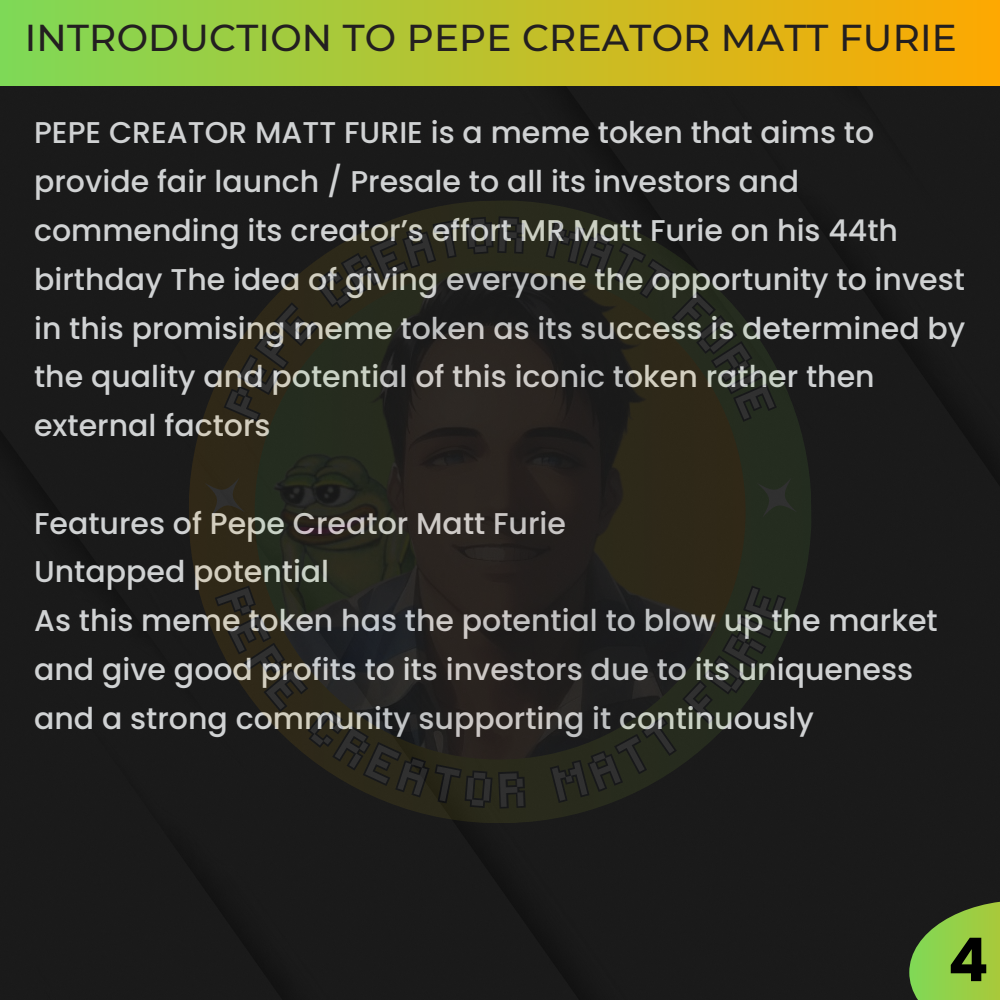
<style>
.page{position:relative;width:1000px;height:1000px;background:#fff}
.page>*{position:absolute;margin:0;border:0;box-sizing:border-box;transform-origin:0 0}
.t1{font:700 60.25px "Poppins";color:#000}
.t2{font:500 37.35px "Montserrat";letter-spacing:.005em;color:#231f20}
.t3{font:500 30px/48.8px "Poppins";color:#d0d2d3}
</style>
<div class="page">
<div style="left:0;top:85px;width:1000px;height:915px;background:#1a1a1a"></div>
<div style="left:0;top:0;width:1000px;height:85px;background:linear-gradient(to right,#7ed957,#fea801)"></div>
<svg style="left:909px;top:900px;width:91px;height:100px;background:#7caa3d"></svg>
<svg style="left:185px;top:196px;width:630px;height:631px;background:#1e1e1a"></svg>
<img style="left:239px;top:452px;width:26px;height:131px">
<img style="left:255px;top:271px;width:488px;height:488px;border-radius:50%">
<svg style="left:190px;top:462px;width:70px;height:70px;background:#2e2819"></svg>
<svg style="left:742px;top:462px;width:70px;height:70px;background:#252b20"></svg>
<svg style="left:221px;top:214px;width:305px;height:210px;background:#23221b"></svg>
<svg style="left:543px;top:219px;width:236px;height:205px;background:#21211a"></svg>
<svg style="left:212px;top:583px;width:315px;height:227px;background:#23211c"></svg>
<svg style="left:548px;top:583px;width:240px;height:222px;background:#1f201c"></svg>
<p class="t2" style="left:25px;top:15px;width:933px">INTRODUCTION TO PEPE CREATOR MATT FURIE</p>
<p class="t3" style="left:34px;top:109px;width:932px">PEPE CREATOR MATT FURIE is a meme token that aims to provide fair launch / Presale to all its investors and commending its creator’s effort MR Matt Furie on his 44th birthday The idea of giving everyone the opportunity to invest in this promising meme token as its success is determined by the quality and potential of this iconic token rather then external factors</p>
<p class="t3" style="left:34px;top:499px;width:533px">Features of Pepe Creator Matt Furie</p>
<p class="t3" style="left:34px;top:547px;width:297px">Untapped potential</p>
<p class="t3" style="left:34px;top:596px;width:905px">As this meme token has the potential to blow up the market and give good profits to its investors due to its uniqueness and a strong community supporting it continuously</p>
<p class="t1" style="left:948px;top:918px;width:42px">4</p>
</div>
